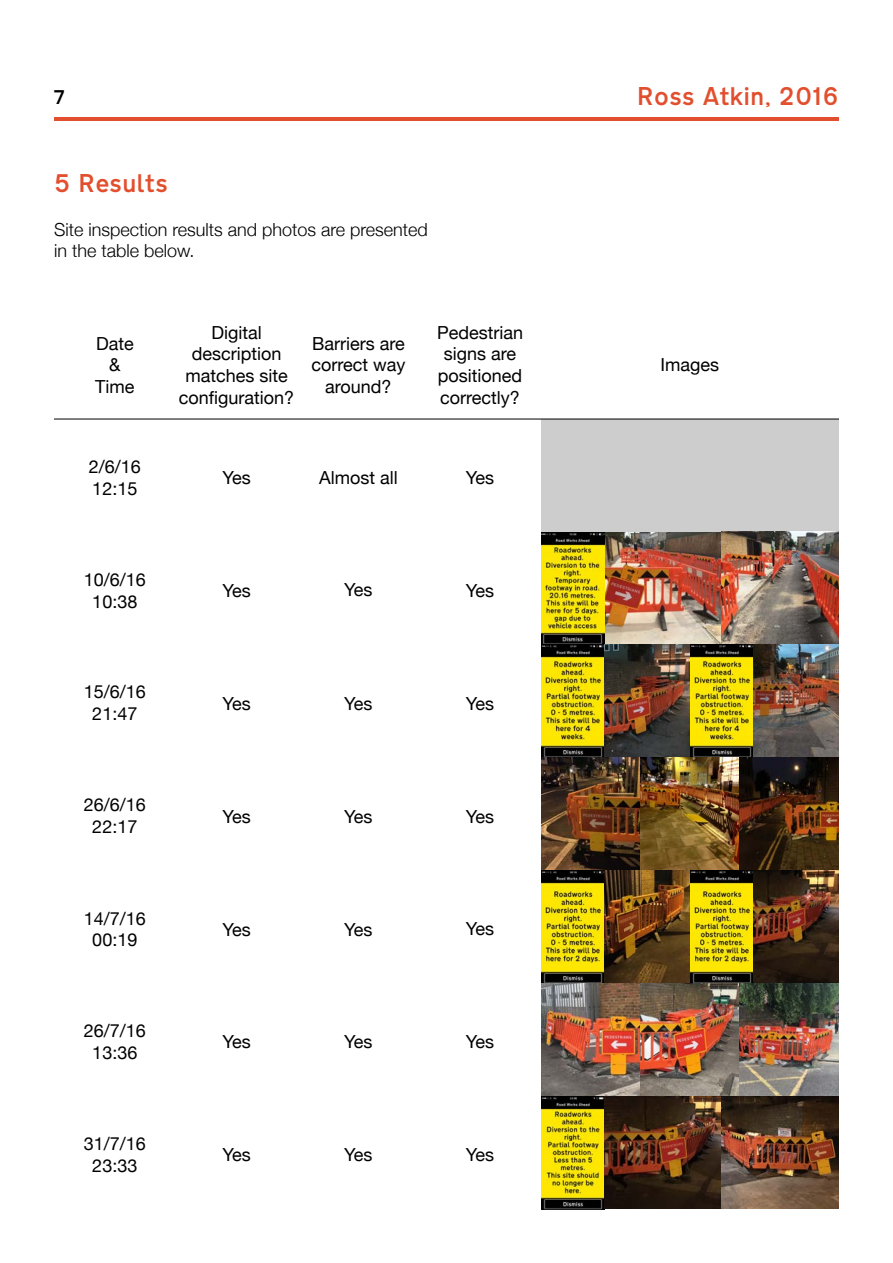
<style>
.page{position:relative;width:893px;height:1263px;background:#fff}
.page>*{position:absolute;margin:0;border:0;box-sizing:border-box;transform-origin:0 0}
.t1{font:500 27px "Transport D";color:#e24f2e}
.t2{font:500 21px "Transport D";color:#000}
.t3{font:18px/21.6px "Helvetica Neue";color:#000;text-align:center}
.t4{font:300 18px/21.6px "Helvetica Neue";color:#000}
</style>
<div class="page">
<hr style="left:54px;top:117px;width:785px;height:3px;background:#e24f2e">
<div style="left:541px;top:419px;width:298px;height:113px;background:#cdcdcd"></div>
<hr style="left:54px;top:419px;width:785px;height:1px;background:#000">
<img style="left:541px;top:532px;width:298px;height:677px">
<p class="t2" style="left:54px;top:84px;width:12px">7</p>
<h1 class="t1" style="left:636px;top:80px;width:204px">Ross Atkin, 2016</h1>
<h1 class="t1" style="left:54px;top:167px;width:116px">5 Results</h1>
<p class="t4" style="left:54px;top:217px;width:375px">Site inspection results and photos are presented in the table below.</p>
<p class="t3" style="left:95px;top:333px;width:41px">Date &amp;<br>Time</p>
<p class="t3" style="left:179px;top:323px;width:117px">Digital description matches site configuration?</p>
<p class="t3" style="left:311px;top:333px;width:95px">Barriers are correct way around?</p>
<p class="t3" style="left:437px;top:323px;width:88px">Pedestrian signs are positioned correctly?</p>
<p class="t3" style="left:89px;top:457px;width:54px;text-align:left">2/6/16<br>12:15</p>
<p class="t3" style="left:84px;top:570px;width:64px">10/6/16<br>10:38</p>
<p class="t3" style="left:84px;top:682px;width:64px">15/6/16<br>21:47</p>
<p class="t3" style="left:84px;top:795px;width:64px">26/6/16<br>22:17</p>
<p class="t3" style="left:84px;top:908px;width:64px">14/7/16<br>00:19</p>
<p class="t3" style="left:84px;top:1021px;width:64px">26/7/16<br>13:36</p>
<p class="t3" style="left:84px;top:1134px;width:64px">31/7/16<br>23:33</p>
<p class="t3" style="left:222px;top:467px;width:30px">Yes</p>
<p class="t3" style="left:319px;top:467px;width:80px">Almost all</p>
<p class="t3" style="left:466px;top:468px;width:30px">Yes</p>
<p class="t3" style="left:222px;top:581px;width:30px">Yes</p>
<p class="t3" style="left:344px;top:580px;width:30px">Yes</p>
<p class="t3" style="left:466px;top:581px;width:30px">Yes</p>
<p class="t3" style="left:222px;top:693px;width:30px">Yes</p>
<p class="t3" style="left:344px;top:693px;width:30px">Yes</p>
<p class="t3" style="left:466px;top:693px;width:30px">Yes</p>
<p class="t3" style="left:222px;top:807px;width:30px">Yes</p>
<p class="t3" style="left:344px;top:806px;width:30px">Yes</p>
<p class="t3" style="left:466px;top:806px;width:30px">Yes</p>
<p class="t3" style="left:222px;top:920px;width:30px">Yes</p>
<p class="t3" style="left:344px;top:920px;width:30px">Yes</p>
<p class="t3" style="left:466px;top:919px;width:30px">Yes</p>
<p class="t3" style="left:222px;top:1032px;width:30px">Yes</p>
<p class="t3" style="left:344px;top:1031px;width:30px">Yes</p>
<p class="t3" style="left:466px;top:1032px;width:30px">Yes</p>
<p class="t3" style="left:222px;top:1145px;width:30px">Yes</p>
<p class="t3" style="left:344px;top:1145px;width:30px">Yes</p>
<p class="t3" style="left:466px;top:1145px;width:30px">Yes</p>
<p class="t3" style="left:661px;top:355px;width:60px">Images</p>
</div>
